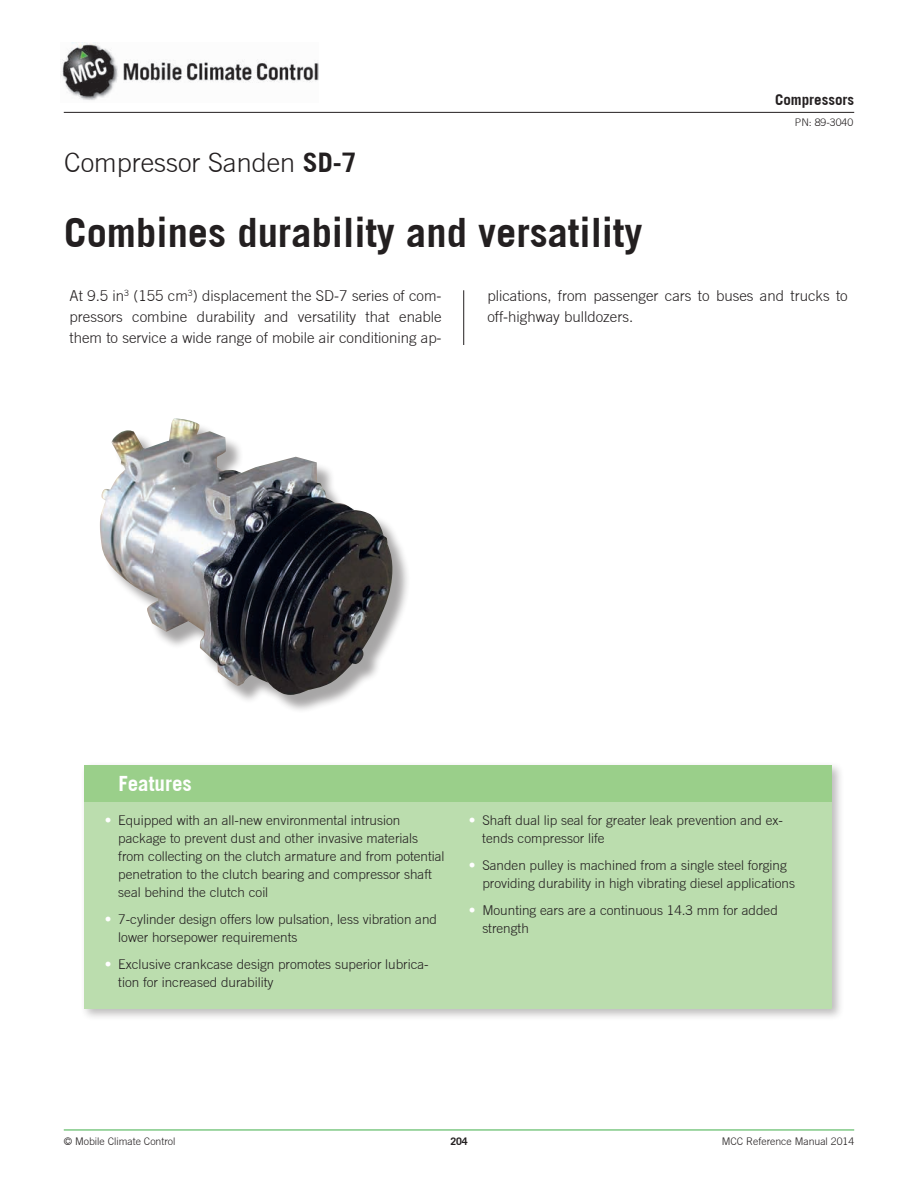
<style>
.page{position:relative;width:918px;height:1188px;background:#fff}
.page>*{position:absolute;margin:0;border:0;box-sizing:border-box;transform-origin:0 0}
.Title2{font:700 40.5px "Trade Gothic";color:#231f20}
.SubTitle{font:300 27px "Trade Gothic";color:#231f20}
.Features_Title{font:700 21px "Trade Gothic";color:#fff}
.Para2{font:300 15px/21px "Trade Gothic";color:#231f20;text-align:justify}
.t1{font:700 15px "Trade Gothic";color:#231f20}
.t2{font:300 13.5px/18px "Trade Gothic";color:#231f20}
.FN{font:300 10.5px "Trade Gothic";color:#231f20}
.t3{font:700 10.5px "Trade Gothic";color:#231f20}
.s1{font-weight:700}
.s2{color:#fff}
</style>
<div class="page">
<img style="left:61px;top:43px;width:258px;height:57px">
<hr style="left:64px;top:112px;width:790px;height:1px;background:#231f20">
<hr style="left:64px;top:1130px;width:790px;height:1px;background:#40ae49">
<div style="left:80px;top:761px;width:765px;height:260px;background:#231f20;opacity:.3"></div>
<div style="left:84px;top:765px;width:748px;height:244px;background:#bbddae"></div>
<div style="left:84px;top:765px;width:748px;height:36px;background:#9acf8a"></div>
<div style="left:103px;top:421px;width:308px;height:293px;background:#231f20;opacity:.4"></div>
<img style="left:100px;top:418px;width:293px;height:277px">
<hr style="left:463px;top:290px;width:1px;height:55px;background:#231f20">
<p class="t1" style="left:775px;top:90px;width:81px">Compressors</p>
<p class="FN" style="left:795px;top:116px;width:60px">PN: 89-3040</p>
<p class="SubTitle" style="left:64px;top:146px;width:294px">Compressor Sanden <span class="s1">SD-7</span></p>
<p class="Title2" style="left:64px;top:207px;width:580px">Combines durability and versatility</p>
<p class="Para2" style="left:70px;top:285px;width:374px">At 9.5 in<sup>3</sup> (155 cm<sup>3</sup>) displacement the SD-7 series of com&shy;pressors combine durability and versatility that enable them to service a wide range of mobile air conditioning ap-</p>
<p class="Para2" style="left:487px;top:285px;width:362px">plications, from passenger cars to buses and trucks to off-highway bulldozers.</p>
<p class="Features_Title" style="left:118px;top:770px;width:75px">Features</p>
<p class="t2" style="left:118px;top:811px;width:328px;text-indent:-14px"><span class="s2">•</span> Equipped with an all-new environmental intrusion package to prevent dust and other invasive materials from collecting on the clutch armature and from potential penetration to the clutch bearing and compressor shaft seal behind the clutch coil</p>
<p class="t2" style="left:118px;top:910px;width:320px;text-indent:-14px"><span class="s2">•</span> 7-cylinder design offers low pulsation, less vibration and lower horsepower requirements</p>
<p class="t2" style="left:118px;top:955px;width:312px;text-indent:-13px"><span class="s2">•</span> Exclusive crankcase design promotes superior lubrica&shy;tion for increased durability</p>
<p class="t2" style="left:482px;top:811px;width:302px;text-indent:-13px"><span class="s2">•</span> Shaft dual lip seal for greater leak prevention and ex&shy;tends compressor life</p>
<p class="t2" style="left:482px;top:856px;width:314px;text-indent:-14px"><span class="s2">•</span> Sanden pulley is machined from a single steel forging providing durability in high vibrating diesel applications</p>
<p class="t2" style="left:482px;top:901px;width:297px;text-indent:-14px"><span class="s2">•</span> Mounting ears are a continuous 14.3 mm for added strength</p>
<p class="FN" style="left:64px;top:1136px;width:113px">© Mobile Climate Control</p>
<p class="t3" style="left:450px;top:1135px;width:19px">204</p>
<p class="FN" style="left:722px;top:1136px;width:134px">MCC Reference Manual 2014</p>
</div>
